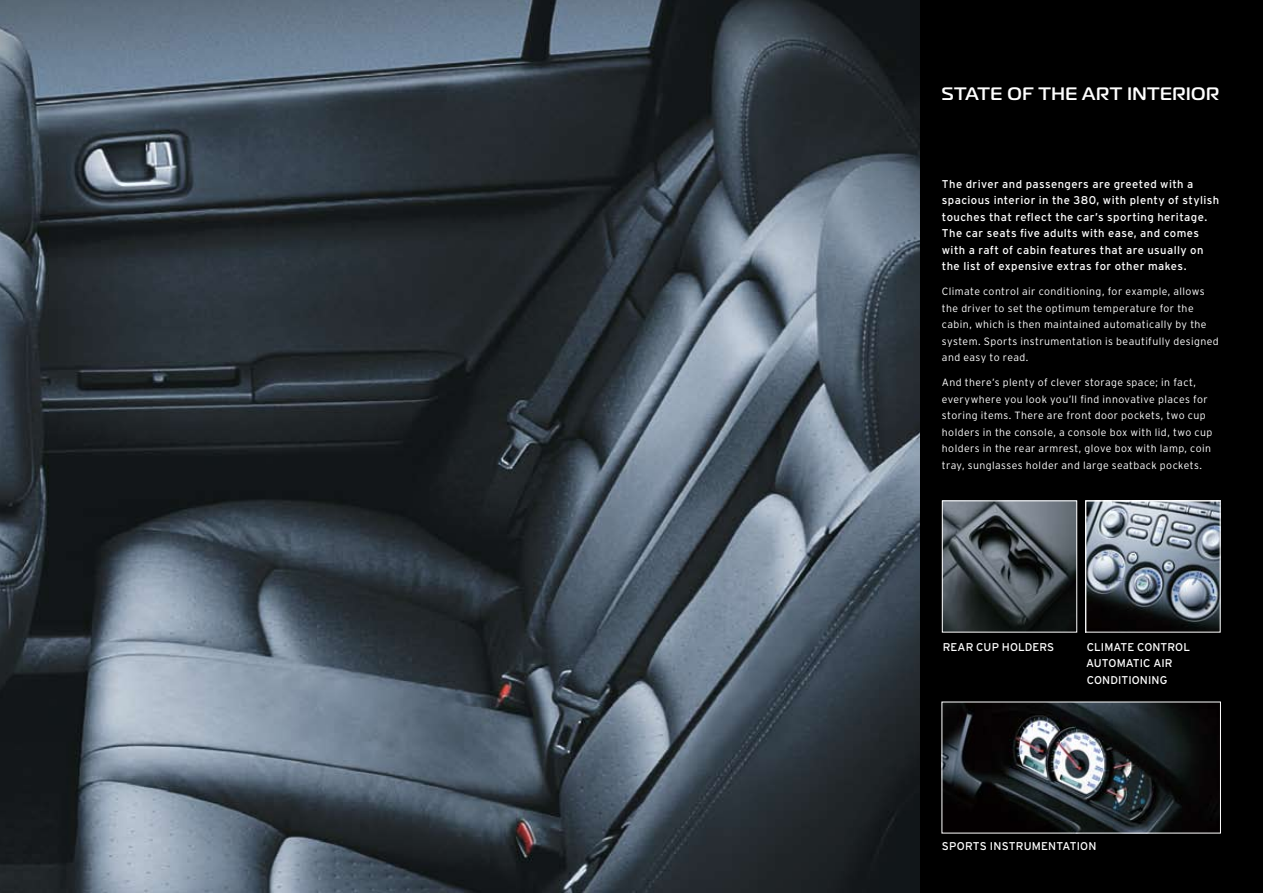
<style>
.page{position:relative;width:1263px;height:893px;background:#fff}
.page>*{position:absolute;margin:0;border:0;box-sizing:border-box;transform-origin:0 0}
.t1{font:700 18px "Magistral A";letter-spacing:.03em;color:#fff}
.t2{font:11.25px/16.5px "Interstate";letter-spacing:.035em;color:#fff}
.t3{font:11.25px/16.5px "Interstate";color:#fff}
.t4{font:11.25px "Interstate";letter-spacing:.01em;color:#fff}
.t5{font:300 10.5px/16.5px "Interstate";letter-spacing:.04em;color:#fff}
</style>
<div class="page">
<img style="left:0;top:0;width:921px;height:893px">
<div style="left:921px;top:0;width:342px;height:893px;background:#000"></div>
<img style="left:943px;top:704px;width:275px;height:127px">
<img style="left:944px;top:503px;width:131px;height:127px">
<div style="left:942px;top:501px;width:135px;height:131px;border:1px solid #fff"></div>
<svg style="left:1087px;top:503px;width:131px;height:127px;background:#6f7882"></svg>
<div style="left:1085px;top:501px;width:135px;height:131px;border:1px solid #fff"></div>
<p class="t1" style="left:942px;top:82px;width:279px">STATE OF TH E ART INTERIOR</p>
<p class="t2" style="left:942px;top:175px;width:279px">The driver and passengers are greeted with a spacious interior in the 380, with plenty of stylish touches that reflect the car’s sporting heritage.<br>The car seats five adults with ease, and comes with a raft of cabin features that are usually on the list of expensive extras for other makes.</p>
<p class="t5" style="left:942px;top:283px;width:278px">Climate control air conditioning, for example, allows the driver to set the optimum temperature for the cabin, which is then maintained automatically by the system. Sports instrumentation is beautifully designed and easy to read.</p>
<p class="t5" style="left:942px;top:374px;width:272px">And there’s plenty of clever storage space; in fact, everywhere you look you’ll find innovative places for storing items. There are front door pockets, two cup holders in the console, a console box with lid, two cup holders in the rear armrest, glove box with lamp, coin tray, sunglasses holder and large seatback pockets.</p>
<p class="t2" style="left:943px;top:638px;width:42px">rear cup</p>
<p class="t4" style="left:1002px;top:641px;width:54px">holders</p>
<p class="t3" style="left:1086px;top:638px;width:97px">CLIMATE CONTROL<br>AUTOMATIC AIR<br>COND</p>
<p class="t2" style="left:1118px;top:671px;width:51px">ITION ING</p>
<p class="t2" style="left:942px;top:838px;width:76px">sports i nstru</p>
<p class="t2" style="left:1032px;top:838px;width:31px">mentati</p>
<p class="t2" style="left:1080px;top:838px;width:18px">on</p>
</div>
